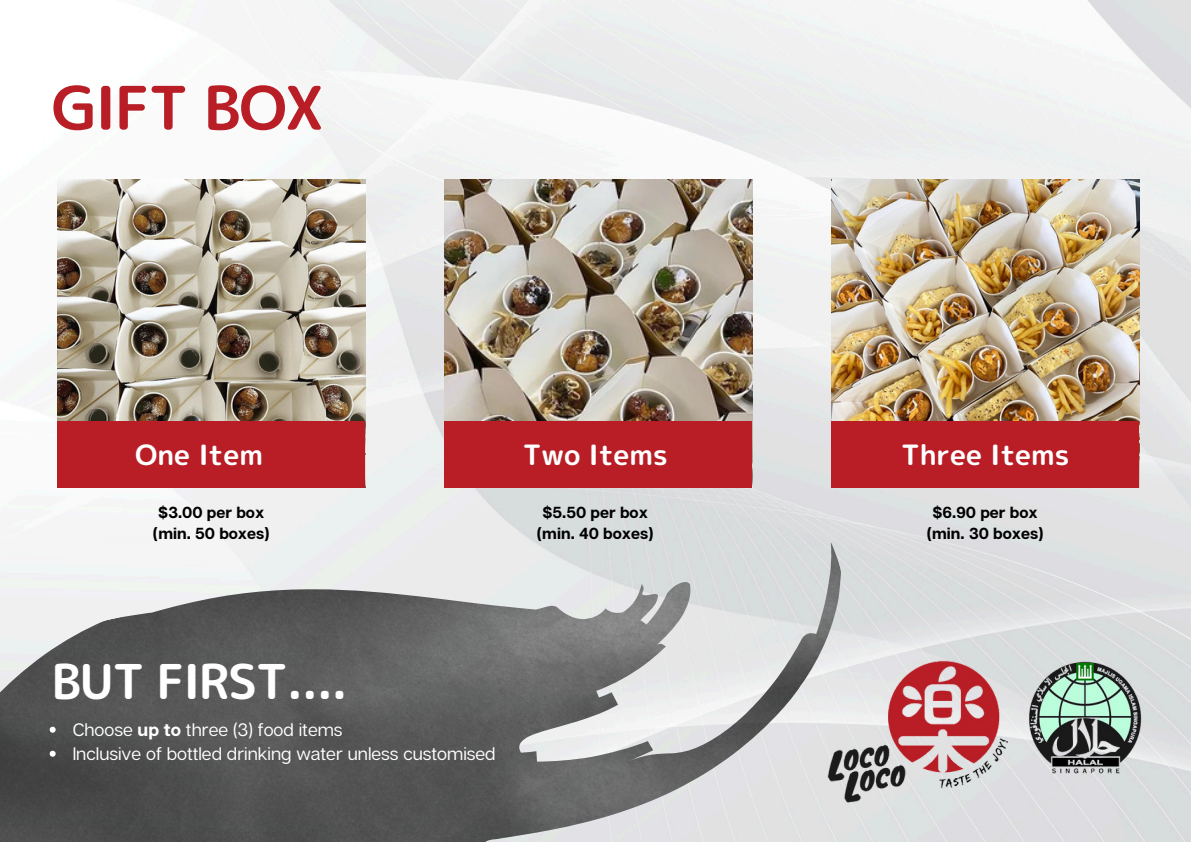
<style>
.page{position:relative;width:1191px;height:842px;background:#fff}
.page>*{position:absolute;margin:0;border:0;box-sizing:border-box;transform-origin:0 0}
.t1{font:60px "rounded mplus 1 p bold";letter-spacing:-.025em;color:#b91e26}
.t2{font:48px "rounded mplus 1 p bold";letter-spacing:-.025em;color:#fff}
.t3{font:28px "rounded mplus 1 p bold";color:#fff}
.t4{font:18px "Articulat CF";color:#fff}
.t5{font:700 16px "Articulat CF";color:#000}
.s1{font-weight:700}
</style>
<div class="page">
<img style="left:0;top:0;width:1191px;height:841px">
<img style="left:57px;top:180px;width:308px;height:241px">
<img style="left:444px;top:180px;width:308px;height:307px">
<img style="left:831px;top:180px;width:308px;height:307px">
<img style="left:0;top:570px;width:841px;height:271px">
<div style="left:57px;top:421px;width:308px;height:66px;background:#b91e26"></div>
<div style="left:445px;top:421px;width:307px;height:66px;background:#b91e26"></div>
<div style="left:832px;top:421px;width:307px;height:66px;background:#b91e26"></div>
<svg style="left:50px;top:726px;width:6px;height:6px"></svg>
<svg style="left:50px;top:750px;width:6px;height:6px"></svg>
<img style="left:1031px;top:647px;width:127px;height:137px">
<img style="left:815px;top:626px;width:216px;height:215px">
<h3 class="t1" style="left:51px;top:65px;width:273px">GIFT BOX</h3>
<p class="t3" style="left:135px;top:434px;width:129px">One Item</p>
<p class="t3" style="left:523px;top:434px;width:146px">Two Items</p>
<p class="t5" style="left:158px;top:502px;width:108px">$3.00 per box</p>
<p class="t5" style="left:153px;top:523px;width:118px">(min. 50 boxes)</p>
<p class="t5" style="left:543px;top:502px;width:107px">$5.50 per box</p>
<h2 class="t5" style="left:537px;top:523px;width:118px">(min. 40 boxes)</h2>
<h3 class="t2" style="left:51px;top:647px;width:298px">BUT FIRST....</h3>
<h3 class="t4" style="left:73px;top:718px;width:271px">Choose <span class="s1">up to</span> three (3) food items</h3>
<p class="t4" style="left:73px;top:742px;width:424px">Inclusive of bottled drinking water unless customised</p>
<p class="t3" style="left:901px;top:435px;width:170px">Three Items</p>
<p class="t5" style="left:933px;top:502px;width:107px">$6.90 per box</p>
<p class="t5" style="left:927px;top:523px;width:119px">(min. 30 boxes)</p>
</div>
